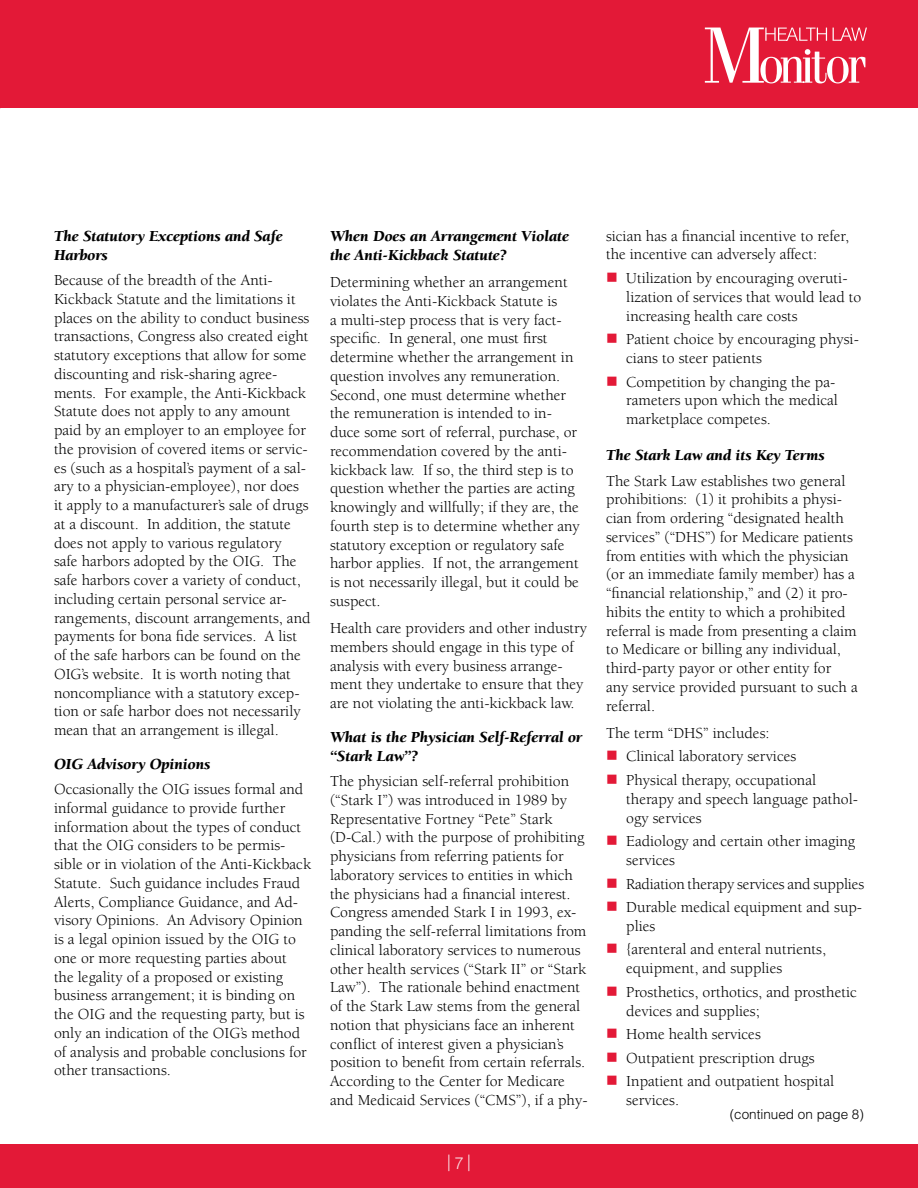
<style>
.page{position:relative;width:918px;height:1188px;background:#fff}
.page>*{position:absolute;margin:0;border:0;box-sizing:border-box;transform-origin:0 0}
.t1{font:300 16.5px "Helvetica LT Std";color:#fbdce1}
.t2{font:15.75px/18.8px "Berkeley";color:#000}
.t3{font:italic 900 15.75px/18.9px "Berkeley";color:#000}
.t4{font:300 13.5px "Helvetica LT Std";color:#000}
.s1{color:#e31937}
</style>
<div class="page">
<div style="left:0;top:0;width:918px;height:108px;background:#e31937"></div>
<div style="left:0;top:1145px;width:918px;height:43px;background:#e31937"></div>
<svg style="left:705px;top:28px;width:162px;height:55px"></svg>
<p class="t3" style="left:54px;top:227px;width:230px">The Statutory Exceptions and Safe<br>Harbors</p>
<p class="t2" style="left:54px;top:271px;width:258px">Because of the breadth of the Anti-Kickback Statute and the limitations it places on the ability to conduct business transactions, Congress also created eight statutory exceptions that allow for some discounting and risk-sharing agree&shy;ments. For example, the Anti-Kickback Statute does not apply to any amount paid by an employer to an employee for the provision of covered items or servic&shy;es (such as a hospital’s payment of a sal&shy;ary to a physician-employee), nor does it apply to a manufacturer’s sale of drugs at a discount. In addition, the statute does not apply to various regulatory<br>safe harbors adopted by the OIG. The safe harbors cover a variety of conduct, including certain personal service ar&shy;rangements, discount arrangements, and payments for bona fide services. A list of the safe harbors can be found on the OIG’s website. It is worth noting that noncompliance with a statutory excep&shy;tion or safe harbor does not necessarily mean that an arrangement is illegal.</p>
<p class="t3" style="left:54px;top:755px;width:158px">OIG Advisory Opinions</p>
<p class="t2" style="left:54px;top:780px;width:259px">Occasionally the OIG issues formal and informal guidance to provide further information about the types of conduct that the OIG considers to be permis&shy;sible or in violation of the Anti-Kickback Statute. Such guidance includes Fraud Alerts, Compliance Guidance, and Ad&shy;visory Opinions. An Advisory Opinion is a legal opinion issued by the OIG to one or more requesting parties about<br>the legality of a proposed or existing business arrangement; it is binding on the OIG and the requesting party, but is only an indication of the OIG’s method of analysis and probable conclusions for other transactions.</p>
<p class="t3" style="left:330px;top:227px;width:241px">When Does an Arrangement Violate the Anti-Kickback Statute?</p>
<p class="t2" style="left:330px;top:273px;width:251px">Determining whether an arrangement violates the Anti-Kickback Statute is<br>a multi-step process that is very fact&shy;specific. In general, one must first determine whether the arrangement in question involves any remuneration.<br>Second, one must determine whether the remuneration is intended to in&shy;duce some sort of referral, purchase, or recommendation covered by the anti&shy;kickback law. If so, the third step is to question whether the parties are acting knowingly and willfully; if they are, the fourth step is to determine whether any statutory exception or regulatory safe harbor applies. If not, the arrangement is not necessarily illegal, but it could be suspect.</p>
<p class="t2" style="left:330px;top:619px;width:259px">Health care providers and other industry members should engage in this type of analysis with every business arrange&shy;ment they undertake to ensure that they are not violating the anti-kickback law.</p>
<p class="t3" style="left:330px;top:728px;width:254px">What is the Physician Self-Referral or “Stark Law”?</p>
<p class="t2" style="left:330px;top:772px;width:259px">The physician self-referral prohibition (“Stark I”) was introduced in 1989 by Representative Fortney “Pete” Stark (D-Cal.) with the purpose of prohibiting physicians from referring patients for laboratory services to entities in which the physicians had a financial interest.<br>Congress amended Stark I in 1993, ex&shy;panding the self-referral limitations from clinical laboratory services to numerous other health services (“Stark II” or “Stark Law”). The rationale behind enactment of the Stark Law stems from the general notion that physicians face an inherent conflict of interest given a physician’s position to benefit from certain referrals.<br>According to the Center for Medicare and Medicaid Services (“CMS”), if a phy-</p>
<p class="t1" style="left:447px;top:1151px;width:25px">| 7 |</p>
<p class="t2" style="left:606px;top:227px;width:245px">sician has a financial incentive to refer, the incentive can adversely affect:</p>
<p class="t2" style="left:626px;top:269px;width:237px;text-indent:-20px"><span class="s1">■</span> Utilization by encouraging overuti&shy;lization of services that would lead to increasing health care costs</p>
<p class="t2" style="left:626px;top:330px;width:234px;text-indent:-20px"><span class="s1">■</span> Patient choice by encouraging physi&shy;cians to steer patients</p>
<p class="t2" style="left:626px;top:372px;width:213px;text-indent:-20px"><span class="s1">■</span> Competition by changing the pa&shy;rameters upon which the medical marketplace competes.</p>
<p class="t3" style="left:606px;top:446px;width:220px">The Stark Law and its Key Terms</p>
<p class="t2" style="left:606px;top:472px;width:253px">The Stark Law establishes two general prohibitions: (1) it prohibits a physi&shy;cian from ordering “designated health services” (“DHS”) for Medicare patients from entities with which the physician (or an immediate family member) has a “financial relationship,” and (2) it pro&shy;hibits the entity to which a prohibited referral is made from presenting a claim to Medicare or billing any individual, third-party payor or other entity for any service provided pursuant to such a referral.</p>
<p class="t2" style="left:606px;top:724px;width:165px">The term “DHS” includes:</p>
<p class="t2" style="left:606px;top:747px;width:192px"><span class="s1">■</span> Clinical laboratory services</p>
<p class="t2" style="left:626px;top:771px;width:233px;text-indent:-20px"><span class="s1">■</span> Physical therapy, occupational therapy and speech language pathol&shy;ogy services</p>
<p class="t2" style="left:626px;top:832px;width:230px;text-indent:-20px"><span class="s1">■</span> Eadiology and certain other imaging services</p>
<p class="t2" style="left:606px;top:875px;width:260px"><span class="s1">■</span> Radiation therapy services and supplies</p>
<p class="t2" style="left:626px;top:898px;width:237px;text-indent:-20px"><span class="s1">■</span> Durable medical equipment and sup&shy;plies</p>
<p class="t2" style="left:626px;top:940px;width:201px;text-indent:-20px"><span class="s1">■</span> {arenteral and enteral nutrients, equipment, and supplies</p>
<p class="t2" style="left:626px;top:983px;width:232px;text-indent:-20px"><span class="s1">■</span> Prosthetics, orthotics, and prosthetic devices and supplies;</p>
<p class="t2" style="left:606px;top:1025px;width:156px"><span class="s1">■</span> Home health services</p>
<p class="t2" style="left:606px;top:1049px;width:210px"><span class="s1">■</span> Outpatient prescription drugs</p>
<p class="t2" style="left:626px;top:1072px;width:209px;text-indent:-20px"><span class="s1">■</span> Inpatient and outpatient hospital services.</p>
<p class="t4" style="left:730px;top:1106px;width:136px">(continued on page 8)</p>
</div>
